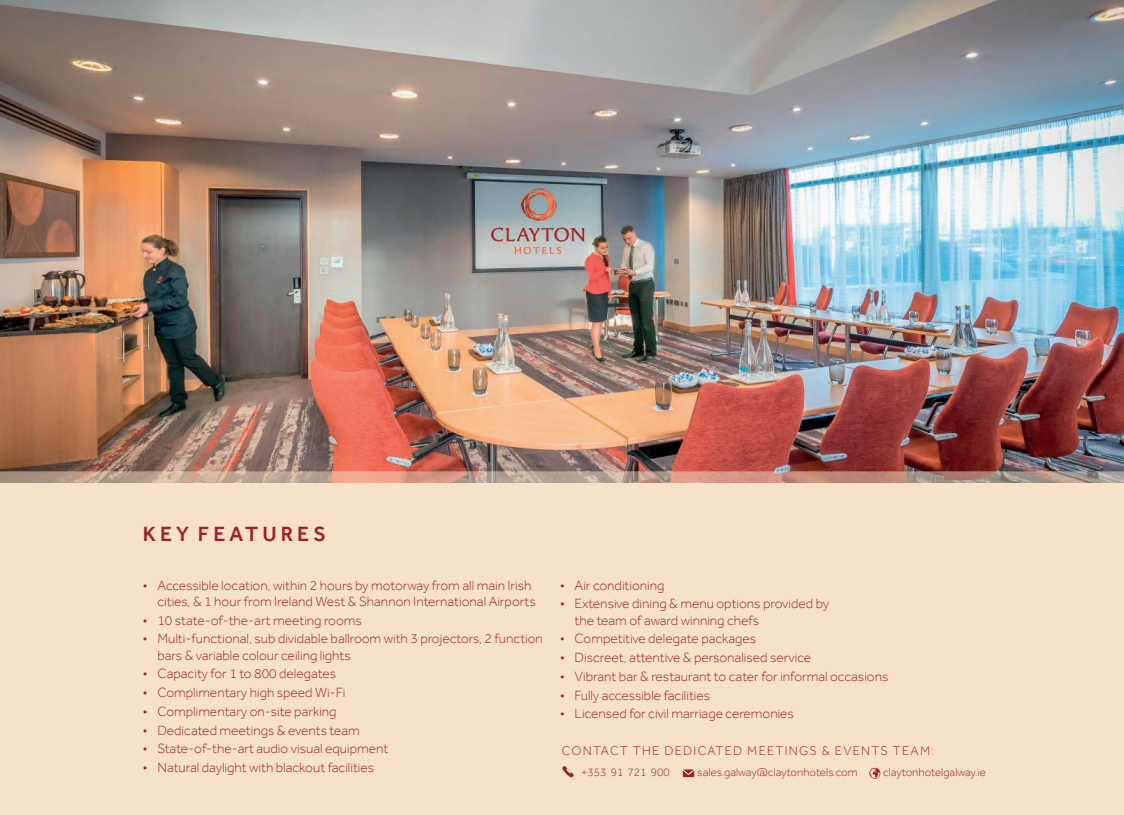
<style>
.page{position:relative;width:1124px;height:815px;background:#fff}
.page>*{position:absolute;margin:0;border:0;box-sizing:border-box;transform-origin:0 0}
.t1{font:500 21.25px "Effra";letter-spacing:.195em;color:#9d2130}
.t2{font:300 13.75px/16.2px "Effra";color:#9d2130}
.t3{font:300 12.88px "Effra";letter-spacing:.1em;color:#9d2130}
.t4{font:300 11.62px "Effra";color:#9d2130}
</style>
<div class="page">
<img style="left:0;top:0;width:1123px;height:471px">
<svg style="left:0;top:471px;width:1123px;height:13px;background:#c29f8f"></svg>
<div style="left:0;top:484px;width:1123px;height:331px;background:#f6e2c8"></div>
<svg style="left:562px;top:766px;width:11px;height:11px"></svg>
<svg style="left:682px;top:769px;width:12px;height:8px"></svg>
<svg style="left:869px;top:768px;width:11px;height:11px"></svg>
<h1 class="t1" style="left:143px;top:521px;width:185px">KEY FEATURES</h1>
<p class="t2" style="left:157px;top:577px;width:380px;text-indent:-15px">• Accessible location, within 2 hours by motorway from all main Irish cities, &amp; 1 hour from Ireland West &amp; Shannon International Airports</p>
<p class="t2" style="left:143px;top:612px;width:220px">• 10 state-of-the-art meeting rooms</p>
<p class="t2" style="left:157px;top:631px;width:387px;text-indent:-15px">• Multi-functional, sub dividable ballroom with 3 projectors, 2 function bars &amp; variable colour ceiling lights</p>
<p class="t2" style="left:143px;top:666px;width:195px">• Capacity for 1 to 800 delegates</p>
<p class="t2" style="left:143px;top:684px;width:204px">• Complimentary high speed Wi-Fi</p>
<p class="t2" style="left:143px;top:703px;width:195px">• Complimentary on-site parking</p>
<p class="t2" style="left:143px;top:722px;width:218px">• Dedicated meetings &amp; events team</p>
<p class="t2" style="left:143px;top:741px;width:247px">• State-of-the-art audio visual equipment</p>
<p class="t2" style="left:143px;top:759px;width:233px">• Natural daylight with blackout facilities</p>
<p class="t2" style="left:560px;top:577px;width:106px">• Air conditioning</p>
<p class="t2" style="left:574px;top:596px;width:256px;text-indent:-15px">• Extensive dining &amp; menu options provided by the team of award winning chefs</p>
<p class="t2" style="left:560px;top:631px;width:198px">• Competitive delegate packages</p>
<p class="t2" style="left:560px;top:649px;width:252px">• Discreet, attentive &amp; personalised service</p>
<p class="t2" style="left:560px;top:668px;width:330px">• Vibrant bar &amp; restaurant to cater for informal occasions</p>
<p class="t2" style="left:560px;top:687px;width:152px">• Fully accessible facilities</p>
<p class="t2" style="left:560px;top:706px;width:235px">• Licensed for civil marriage ceremonies</p>
<p class="t3" style="left:561px;top:743px;width:374px">CONTACT THE DEDICATED MEETINGS &amp; EVENTS TEAM:</p>
<p class="t4" style="left:581px;top:766px;width:90px">+353 91 721 900</p>
<p class="t4" style="left:697px;top:766px;width:162px">sales.galway@claytonhotels.com</p>
<p class="t4" style="left:882px;top:766px;width:104px">claytonhotelgalway.ie</p>
</div>
